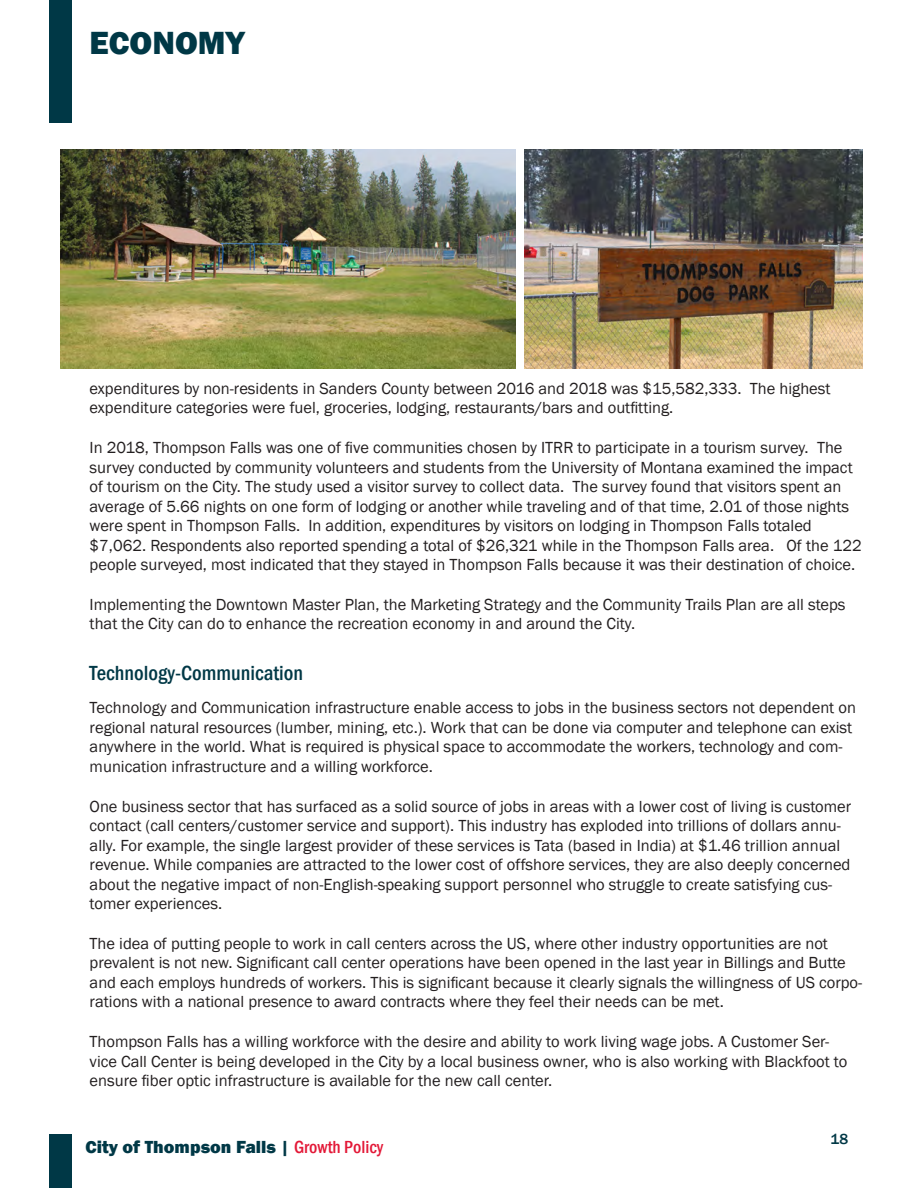
<style>
.page{position:relative;width:918px;height:1188px;background:#fff}
.page>*{position:absolute;margin:0;border:0;box-sizing:border-box;transform-origin:0 0}
.Page_Header_Title{font:800 33px "Franklin Gothic";color:#003846}
.Heading_2{font:500 condensed 21px "Franklin Gothic";color:#003846}
.t1{font:800 18px "Franklin Gothic";color:#003846}
.Body{font:16.5px/19.5px "Franklin Gothic";color:#231f20}
.t2{font:500 15px "Franklin Gothic";color:#003846}
.s1{font-weight:500;font-stretch:condensed;color:#e31837}
</style>
<div class="page">
<div style="left:49px;top:1134px;width:23px;height:54px;background:#003846"></div>
<div style="left:49px;top:0;width:23px;height:123px;background:#003846"></div>
<img style="left:525px;top:149px;width:338px;height:220px">
<img style="left:60px;top:149px;width:455px;height:220px">
<p class="Page_Header_Title" style="left:90px;top:22px;width:157px">ECONOMY</p>
<p class="Body" style="left:90px;top:379px;width:743px">expenditures by non-residents in Sanders County between 2016 and 2018 was $15,582,333. The highest expenditure categories were fuel, groceries, lodging, restaurants/bars and outfitting.</p>
<p class="Body" style="left:90px;top:438px;width:774px">In 2018, Thompson Falls was one of five communities chosen by ITRR to participate in a tourism survey. The survey conducted by community volunteers and students from the University of Montana examined the impact of tourism on the City. The study used a visitor survey to collect data. The survey found that visitors spent an average of 5.66 nights on one form of lodging or another while traveling and of that time, 2.01 of those nights were spent in Thompson Falls. In addition, expenditures by visitors on lodging in Thompson Falls totaled $7,062. Respondents also reported spending a total of $26,321 while in the Thompson Falls area. Of the 122 people surveyed, most indicated that they stayed in Thompson Falls because it was their destination of choice.</p>
<p class="Body" style="left:90px;top:595px;width:757px">Implementing the Downtown Master Plan, the Marketing Strategy and the Community Trails Plan are all steps that the City can do to enhance the recreation economy in and around the City.</p>
<p class="Heading_2" style="left:90px;top:660px;width:215px">Technology-Communication</p>
<p class="Body" style="left:90px;top:699px;width:768px">Technology and Communication infrastructure enable access to jobs in the business sectors not dependent on regional natural resources (lumber, mining, etc.). Work that can be done via computer and telephone can exist anywhere in the world. What is required is physical space to accommodate the workers, technology and com&shy;munication infrastructure and a willing workforce.</p>
<p class="Body" style="left:90px;top:797px;width:763px">One business sector that has surfaced as a solid source of jobs in areas with a lower cost of living is customer contact (call centers/customer service and support). This industry has exploded into trillions of dollars annu&shy;ally. For example, the single largest provider of these services is Tata (based in India) at $1.46 trillion annual revenue. While companies are attracted to the lower cost of offshore services, they are also deeply concerned about the negative impact of non-English-speaking support personnel who struggle to create satisfying cus&shy;tomer experiences.</p>
<p class="Body" style="left:90px;top:934px;width:774px">The idea of putting people to work in call centers across the US, where other industry opportunities are not prevalent is not new. Significant call center operations have been opened in the last year in Billings and Butte and each employs hundreds of workers. This is significant because it clearly signals the willingness of US corpo&shy;rations with a national presence to award contracts where they feel their needs can be met.</p>
<p class="Body" style="left:90px;top:1032px;width:759px">Thompson Falls has a willing workforce with the desire and ability to work living wage jobs. A Customer Ser&shy;vice Call Center is being developed in the City by a local business owner, who is also working with Blackfoot to ensure fiber optic infrastructure is available for the new call center.</p>
<p class="t1" style="left:85px;top:1136px;width:299px">City of Thompson Falls | <span class="s1">Growth Policy</span></p>
<p class="t2" style="left:830px;top:1129px;width:19px">18</p>
</div>
